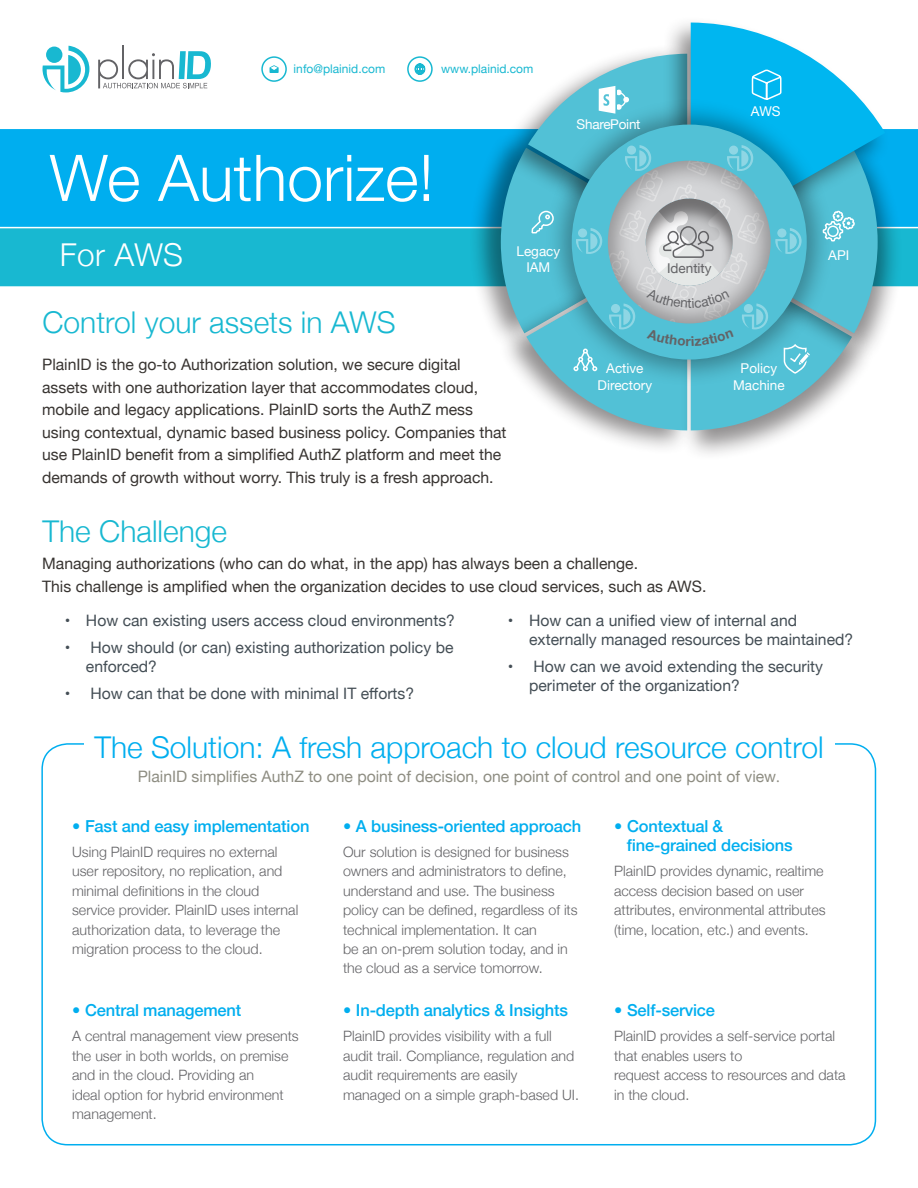
<style>
.page{position:relative;width:918px;height:1188px;background:#fff}
.page>*{position:absolute;margin:0;border:0;box-sizing:border-box;transform-origin:0 0}
.t1{font:300 64.5px "Helvetica Neue";color:#fff}
.t2{font:300 31.5px "Helvetica Neue";letter-spacing:.01em;color:#fff}
.t3{font:300 30px "Helvetica Neue";color:#00aeef}
.t4{font:300 30px "Helvetica Neue";color:#18b8d1}
.t5{font:500 16.5px/19.5px "Helvetica Neue";letter-spacing:-.01em;color:#00aeef}
.t6{font:15.75px/22.5px "Helvetica Neue";color:#383431}
.t7{font:15.75px/18.9px "Helvetica Neue";color:#444e55}
.t8{font:15.75px "Helvetica Neue";color:#8e8d82}
.t9{font:300 14.25px/19.5px "Helvetica Neue";color:#636366}
.t10{font:13.5px/16.2px "Helvetica Neue";color:#fff;text-align:center}
.t11{font:13.5px "Helvetica Neue";letter-spacing:-.02em;color:#fff}
.t12{font:13.5px "Helvetica Neue";color:#636366}
.t13{font:12px "Helvetica Neue";color:#18b8d1}
.s1{font-family:"Adobe Hebrew"}
</style>
<div class="page">
<div style="left:0;top:129px;width:918px;height:98px;background:#00aeef"></div>
<svg style="left:270px;top:65px;width:9px;height:8px"></svg>
<div style="left:261px;top:56px;width:26px;height:26px;border:2px solid #18b8d1;border-radius:50%"></div>
<svg style="left:415px;top:63px;width:10px;height:12px"></svg>
<div style="left:407px;top:56px;width:26px;height:26px;border:2px solid #18b8d1;border-radius:50%"></div>
<div style="left:0;top:228px;width:918px;height:59px;background:#18b8d1"></div>
<div style="left:468px;top:132px;width:149px;height:217px;background:#231f20;opacity:.5"></div>
<div style="left:497px;top:277px;width:195px;height:179px;background:#231f20;opacity:.5"></div>
<div style="left:680px;top:282px;width:196px;height:179px;background:#231f20;opacity:.5"></div>
<div style="left:753px;top:145px;width:150px;height:217px;background:#231f20;opacity:.5"></div>
<div style="left:662px;top:15px;width:229px;height:208px;background:#231f20;opacity:.5"></div>
<svg style="left:43px;top:46px;width:46px;height:46px"></svg>
<hr style="left:122px;top:46px;width:2px;height:33px;background:#636366">
<svg style="left:98px;top:51px;width:113px;height:37px"></svg>
<svg style="left:501px;top:23px;width:384px;height:407px"></svg>
<p class="t13" style="left:294px;top:60px;width:93px">info@plainid.com</p>
<p class="t13" style="left:441px;top:60px;width:94px">www.plainid.com</p>
<h1 class="t1" style="left:50px;top:126px;width:386px">We Authorize!</h1>
<p class="t11" style="left:577px;top:114px;width:65px">SharePoint</p>
<p class="t10" style="left:751px;top:104px;width:31px">AWS</p>
<h2 class="t2" style="left:60px;top:229px;width:125px">For AWS</h2>
<p class="t10" style="left:517px;top:244px;width:45px">Legacy<br>IAM</p>
<p class="t10" style="left:828px;top:248px;width:22px">API</p>
<p class="t12" style="left:667px;top:258px;width:46px">Identity</p>
<h3 class="t4" style="left:43px;top:298px;width:355px">Control your assets in AWS</h3>
<p class="t6" style="left:42px;top:354px;width:466px">PlainID is the go-to Authorization solution, we secure digital assets with one authorization layer that accommodates cloud, mobile and legacy applications. PlainID sorts the AuthZ mess using contextual, dynamic based business policy. Companies that use PlainID benefit from a simplified AuthZ platform and meet the demands of growth without worry. This truly is a fresh approach.</p>
<h3 class="t4" style="left:43px;top:507px;width:186px">The Challenge</h3>
<p class="t10" style="left:598px;top:361px;width:56px">Active<br>Directory</p>
<p class="t10" style="left:733px;top:361px;width:53px">Policy<br>Machine</p>
<p class="t6" style="left:42px;top:554px;width:666px">Managing authorizations (who can do what, in the app) has always been a challenge.<br>This challenge is amplified when the organization decides to use cloud services, such as AWS.</p>
<p class="t7" style="left:65px;top:612px;width:392px">• How can existing users access cloud environments?</p>
<p class="t7" style="left:86px;top:639px;width:369px;text-indent:-21px">• How should (or can) existing authorization policy be enforced?</p>
<p class="t7" style="left:65px;top:685px;width:351px">• How can that be done with minimal IT efforts?</p>
<p class="t7" style="left:529px;top:612px;width:326px;text-indent:-21px">• How can a unified view of internal and externally managed resources be maintained?</p>
<p class="t7" style="left:529px;top:658px;width:296px;text-indent:-21px">• How can we avoid extending the security perimeter of the organization?</p>
<h3 class="t3" style="left:94px;top:723px;width:731px">The Solution: A fresh approach to cloud resource control</h3>
<p class="t8" style="left:138px;top:765px;width:644px">PlainID simplifies AuthZ to one point of decision, one point of control and one point of view<span class="s1">.</span></p>
<p class="t5" style="left:72px;top:815px;width:239px">• Fast and easy implementation</p>
<p class="t9" style="left:72px;top:841px;width:228px">Using PlainID requires no external user repository, no replication, and minimal definitions in the cloud service provider. PlainID uses internal authorization data, to leverage the migration process to the cloud.</p>
<p class="t5" style="left:72px;top:1000px;width:171px">• Central management</p>
<p class="t9" style="left:72px;top:1025px;width:228px">A central management view presents the user in both worlds, on premise and in the cloud. Providing an<br>ideal option for hybrid environment management.</p>
<p class="t5" style="left:343px;top:815px;width:240px">• A business-oriented approach</p>
<p class="t9" style="left:343px;top:841px;width:236px">Our solution is designed for business owners and administrators to define, understand and use. The business policy can be defined, regardless of its technical implementation. It can<br>be an on-prem solution today, and in the cloud as a service tomorrow.</p>
<p class="t5" style="left:343px;top:1000px;width:227px">• In-depth analytics &amp; Insights</p>
<p class="t9" style="left:343px;top:1025px;width:237px">PlainID provides visibility with a full audit trail. Compliance, regulation and audit requirements are easily<br>managed on a simple graph-based UI.</p>
<p class="t5" style="left:627px;top:815px;width:167px;text-indent:-13px">• Contextual &amp; fine-grained decisions</p>
<p class="t9" style="left:614px;top:860px;width:213px">PlainID provides dynamic, realtime access decision based on user attributes, environmental attributes (time, location, etc.) and events.</p>
<p class="t5" style="left:614px;top:1000px;width:102px">• Self-service</p>
<p class="t9" style="left:614px;top:1025px;width:233px">PlainID provides a self-service portal that enables users to<br>request access to resources and data in the cloud.</p>
</div>
